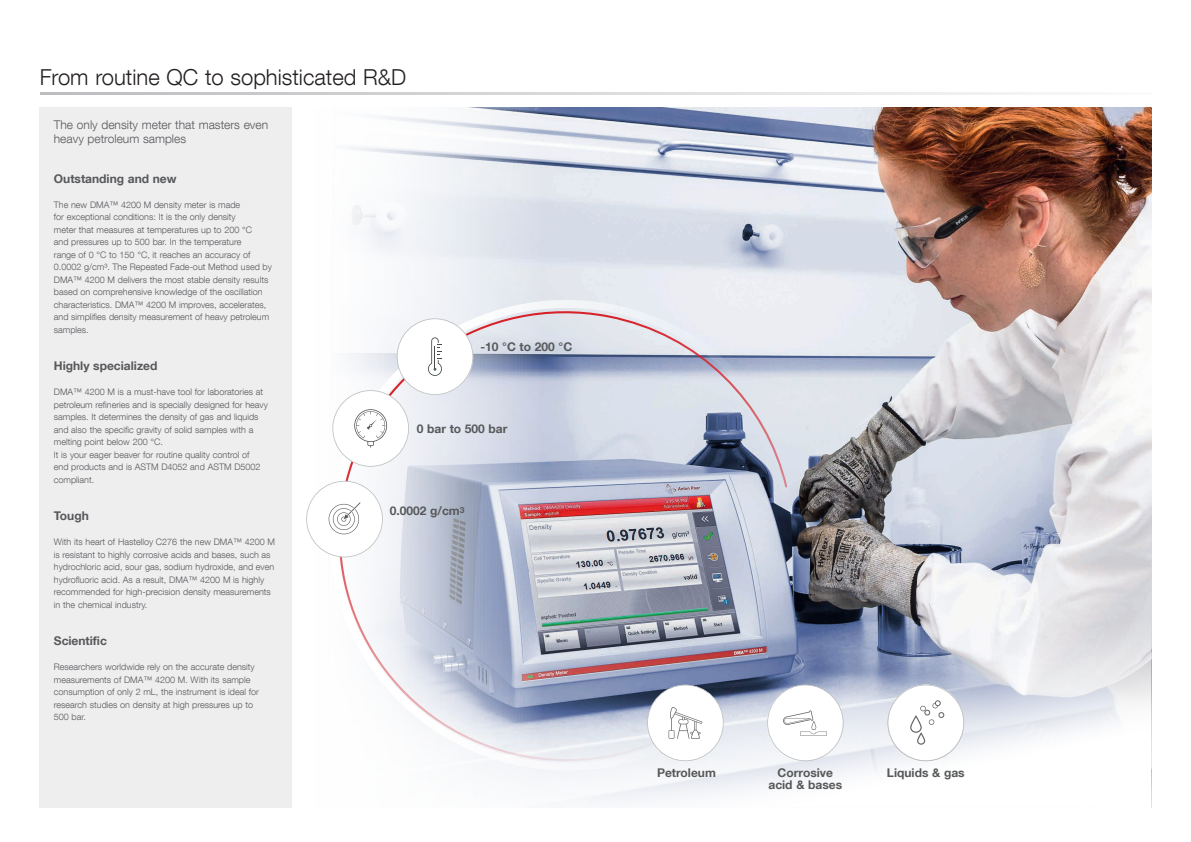
<style>
.page{position:relative;width:1191px;height:842px;background:#fff}
.page>*{position:absolute;margin:0;border:0;box-sizing:border-box;transform-origin:0 0}
.t1{font:300 22px "Helvetica Neue LT Com";color:#231f20}
.t2{font:700 12px/12px "Helvetica Neue LT Com";color:#57585a;text-align:center}
.t3{font:300 12px/14.4px "Helvetica Neue LT Com";color:#57585a}
.t4{font:300 9px/12.5px "Helvetica Neue LT Com";color:#57585a}
</style>
<div class="page">
<hr style="left:40px;top:92px;width:1111px;height:3px;background:#bcbdc0">
<img style="left:350px;top:108px;width:801px;height:399px">
<div style="left:40px;top:108px;width:252px;height:700px;background:#eeeeef"></div>
<svg style="left:575px;top:507px;width:576px;height:297px"></svg>
<svg style="left:798px;top:685px;width:45px;height:76px"></svg>
<svg style="left:350px;top:286px;width:448px;height:495px"></svg>
<svg style="left:339px;top:290px;width:450px;height:484px"></svg>
<svg style="left:887px;top:685px;width:77px;height:76px"></svg>
<svg style="left:332px;top:318px;width:141px;height:149px"></svg>
<svg style="left:306px;top:481px;width:77px;height:76px"></svg>
<svg style="left:647px;top:685px;width:76px;height:76px"></svg>
<h1 class="t1" style="left:40px;top:64px;width:368px">From routine QC to sophisticated R&amp;D</h1>
<h2 class="t3" style="left:54px;top:117px;width:216px">The only density meter that masters even heavy petroleum samples</h2>
<h2 class="t2" style="left:54px;top:172px;width:124px">Outstanding and new</h2>
<p class="t4" style="left:54px;top:198px;width:219px">The new DMA™ 4200 M density meter is made<br>for exceptional conditions: It is the only density<br>meter that measures at temperatures up to 200 °C<br>and pressures up to 500 bar. In the temperature<br>range of 0 °C to 150 °C, it reaches an accuracy of 0.0002 g/cm³. The Repeated Fade-out Method used by DMA™ 4200 M delivers the most stable density results based on comprehensive knowledge of the oscillation characteristics. DMA™ 4200 M improves, accelerates, and simplifies density measurement of heavy petroleum samples.</p>
<h2 class="t2" style="left:54px;top:360px;width:105px">Highly specialized</h2>
<p class="t4" style="left:54px;top:386px;width:215px">DMA™ 4200 M is a must-have tool for laboratories at petroleum refineries and is specially designed for heavy samples. It determines the density of gas and liquids and also the specific gravity of solid samples with a melting point below 200 °C.<br>It is your eager beaver for routine quality control of<br>end products and is ASTM D4052 and ASTM D5002 compliant.</p>
<h2 class="t2" style="left:54px;top:510px;width:36px">Tough</h2>
<p class="t4" style="left:54px;top:536px;width:223px">With its heart of Hastelloy C276 the new DMA™ 4200 M is resistant to highly corrosive acids and bases, such as hydrochloric acid, sour gas, sodium hydroxide, and even hydrofluoric acid. As a result, DMA™ 4200 M is highly recommended for high-precision density measurements in the chemical industry.</p>
<h2 class="t2" style="left:54px;top:635px;width:55px">Scientific</h2>
<p class="t4" style="left:54px;top:661px;width:207px">Researchers worldwide rely on the accurate density measurements of DMA™ 4200 M. With its sample consumption of only 2 mL, the instrument is ideal for research studies on density at high pressures up to 500 bar.</p>
<h2 class="t2" style="left:480px;top:340px;width:93px">-10 °C to 200 °C</h2>
<h2 class="t2" style="left:417px;top:422px;width:92px">0 bar to 500 bar</h2>
<h2 class="t2" style="left:390px;top:505px;width:76px">0.0002 g/cm<sup>3</sup></h2>
<h2 class="t2" style="left:657px;top:766px;width:60px">Petroleum</h2>
<h2 class="t2" style="left:768px;top:766px;width:75px">Corrosive acid &amp; bases</h2>
<h2 class="t2" style="left:887px;top:766px;width:79px">Liquids &amp; gas</h2>
</div>
